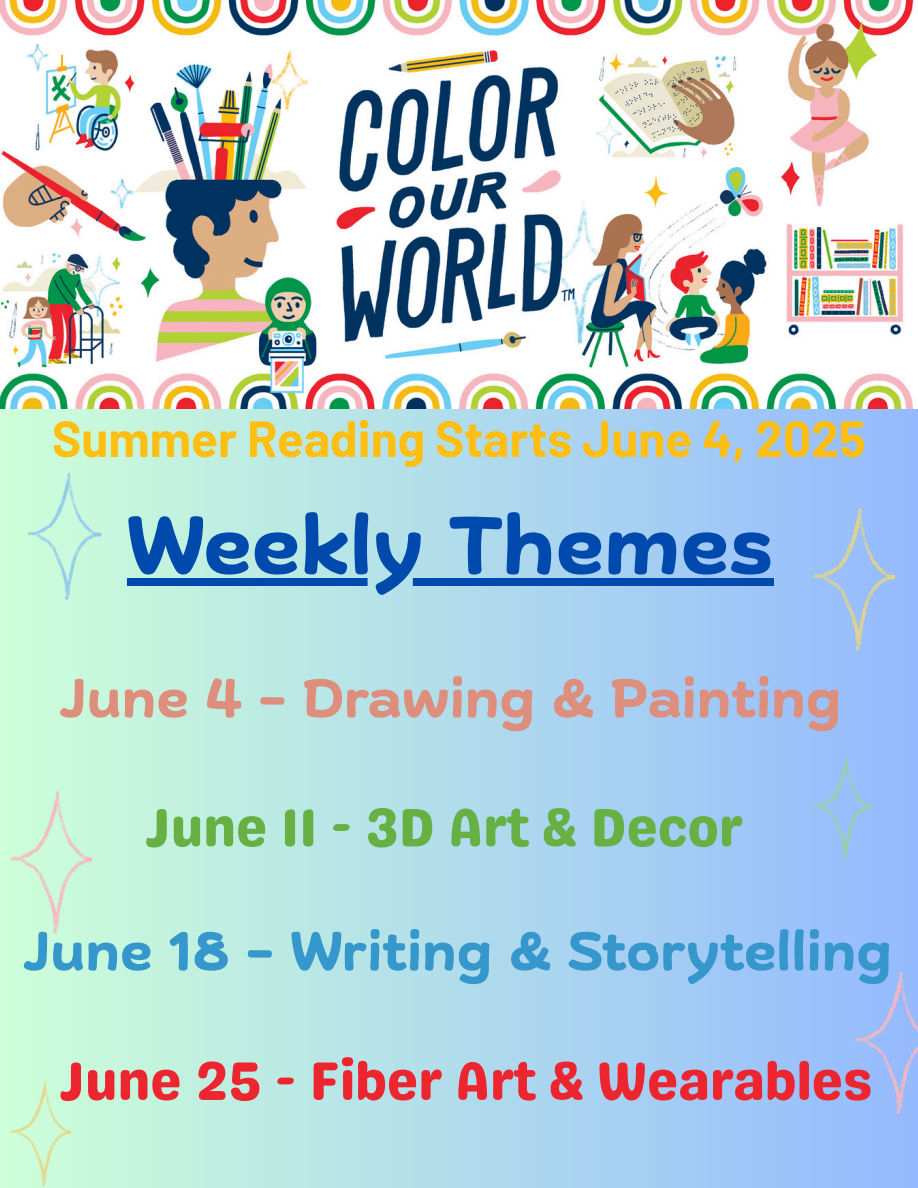
<style>
.page{position:relative;width:918px;height:1188px;background:#fff}
.page>*{position:absolute;margin:0;border:0;box-sizing:border-box;transform-origin:0 0}
.t1{font:700 81px "Biski";color:#004aad}
.t2{font:700 54px "Biski";color:#3597cb}
.t3{font:54px "Genty Sans";color:#ec252f}
.t4{font:700 54px "Biski";color:#de8e7d}
.t5{font:54px "Genty Sans";color:#66b044}
.t6{font:700 49.5px "Barlow";color:#febe12}
</style>
<div class="page">
<div style="left:0;top:0;width:918px;height:1188px;background:linear-gradient(to right,#cdffd8,#94b9fe)"></div>
<img style="left:0;top:0;width:918px;height:408px">
<div style="left:127px;top:578px;width:647px;height:8px;background:#004aad"></div>
<img style="left:28px;top:473px;width:74px;height:127px">
<img style="left:854px;top:971px;width:64px;height:143px">
<img style="left:11px;top:791px;width:81px;height:142px">
<img style="left:814px;top:758px;width:57px;height:101px">
<img style="left:814px;top:508px;width:81px;height:143px">
<img style="left:11px;top:1081px;width:59px;height:105px">
<p class="t6" style="left:52px;top:408px;width:815px">Summer Reading Starts June 4, 2025</p>
<h1 class="t1" style="left:127px;top:513px;width:648px">Weekly Themes</h1>
<p class="t4" style="left:60px;top:677px;width:783px">June 4 - Drawing &amp; Painting</p>
<p class="t5" style="left:145px;top:795px;width:599px">June 11 - 3D Art &amp; Decor</p>
<p class="t2" style="left:23px;top:930px;width:870px">June 18 - Writing &amp; Storytelling</p>
<p class="t3" style="left:59px;top:1049px;width:815px">June 25 - Fiber Art &amp; Wearables</p>
</div>
